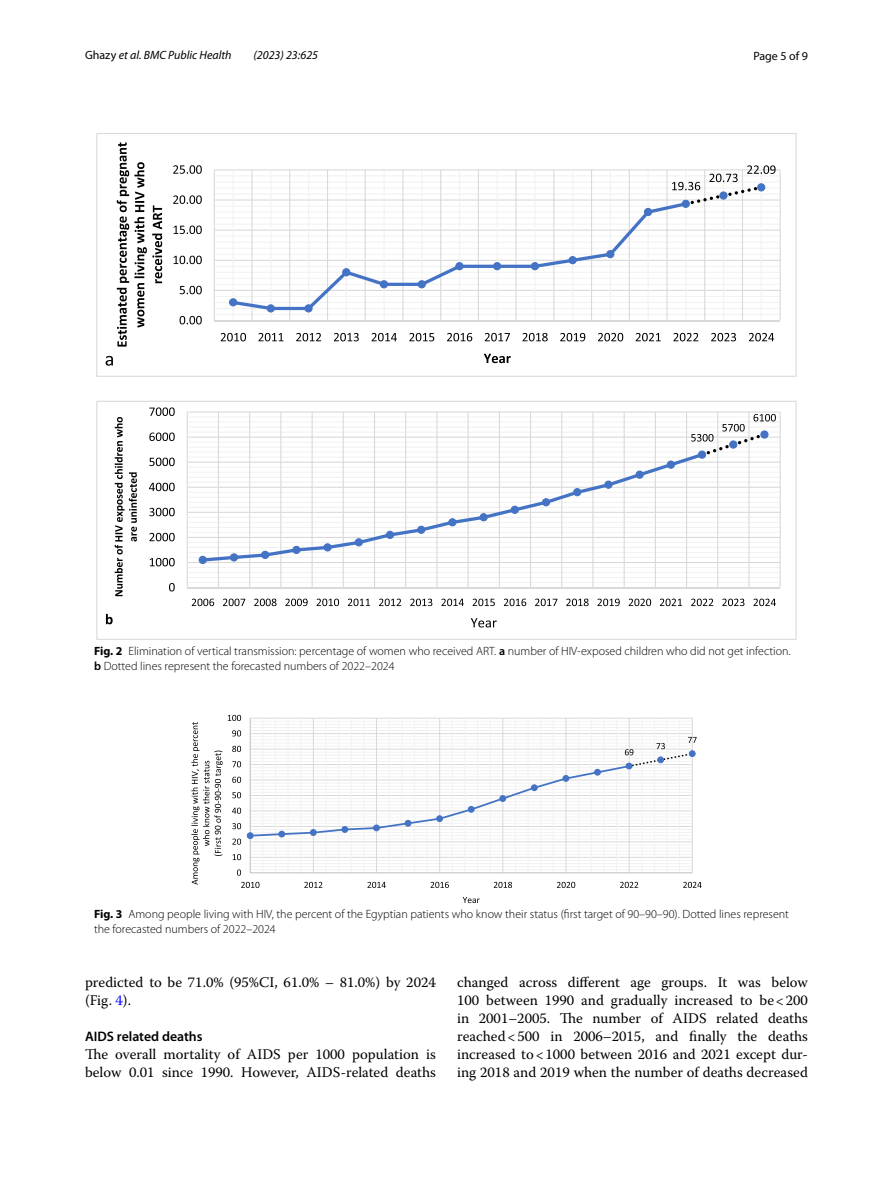
<style>
.page{position:relative;width:893px;height:1187px;background:#fff}
.page>*{position:absolute;margin:0;border:0;box-sizing:border-box;transform-origin:0 0}
.t1{font:14.7px/18px "Warnock Pro";color:#000}
.t2{font:600 13.8px "Myriad Pro";color:#000}
.t3{font:300 12px/15px "Myriad Pro";color:#000}
.t4{font:italic 12px "Myriad Pro";color:#000}
.t5{font:12px "Myriad Pro";color:#000}
.s1{font-style:normal}
.s2{font-weight:700}
.s3{font-weight:600}
.s4{color:#00f}
</style>
<div class="page">
<svg style="left:96px;top:133px;width:701px;height:244px"></svg>
<svg style="left:96px;top:401px;width:701px;height:239px"></svg>
<div style="left:689px;top:750px;width:7px;height:7px;border:1px solid #4472c4;border-radius:50%"></div>
<svg style="left:693px;top:736px;width:4px;height:6px"></svg>
<svg style="left:693px;top:881px;width:9px;height:6px"></svg>
<svg style="left:191px;top:714px;width:502px;height:173px"></svg>
<svg style="left:463px;top:897px;width:17px;height:6px"></svg>
<p class="t4" style="left:85px;top:48px;width:148px"><span class="s1">Ghazy</span> et al. BMC Public Health</p>
<p class="t4" style="left:253px;top:48px;width:66px">(2023) 23:625</p>
<p class="t5" style="left:753px;top:48px;width:56px">Page 5 of 9</p>
<p class="t3" style="left:94px;top:643px;width:698px"><span class="s2">Fig. 2</span> Elimination of vertical transmission: percentage of women who received ART. <span class="s3">a</span> number of HIV-exposed children who did not get infection. <span class="s3">b</span> Dotted lines represent the forecasted numbers of 2022–2024</p>
<p class="t3" style="left:94px;top:906px;width:696px"><span class="s2">Fig. 3</span> Among people living with HIV, the percent of the Egyptian patients who know their status (first target of 90–90–90). Dotted lines represent the forecasted numbers of 2022–2024</p>
<p class="t1" style="left:85px;top:972px;width:352px">predicted to be 71.0% (95%CI, 61.0% – 81.0%) by 2024 (Fig. <span class="s4">4</span>).</p>
<p class="t2" style="left:85px;top:1027px;width:119px">AIDS related deaths</p>
<p class="t1" style="left:85px;top:1044px;width:352px">The overall mortality of AIDS per 1000 population is below 0.01 since 1990. However, AIDS-related deaths</p>
<p class="t1" style="left:457px;top:972px;width:352px;text-align:justify">changed across different age groups. It was below 100 between 1990 and gradually increased to be&lt;200 in 2001–2005. The number of AIDS related deaths reached&lt;500 in 2006–2015, and finally the deaths increased to&lt;1000 between 2016 and 2021 except dur&shy;ing 2018 and 2019 when the number of deaths decreased</p>
</div>
